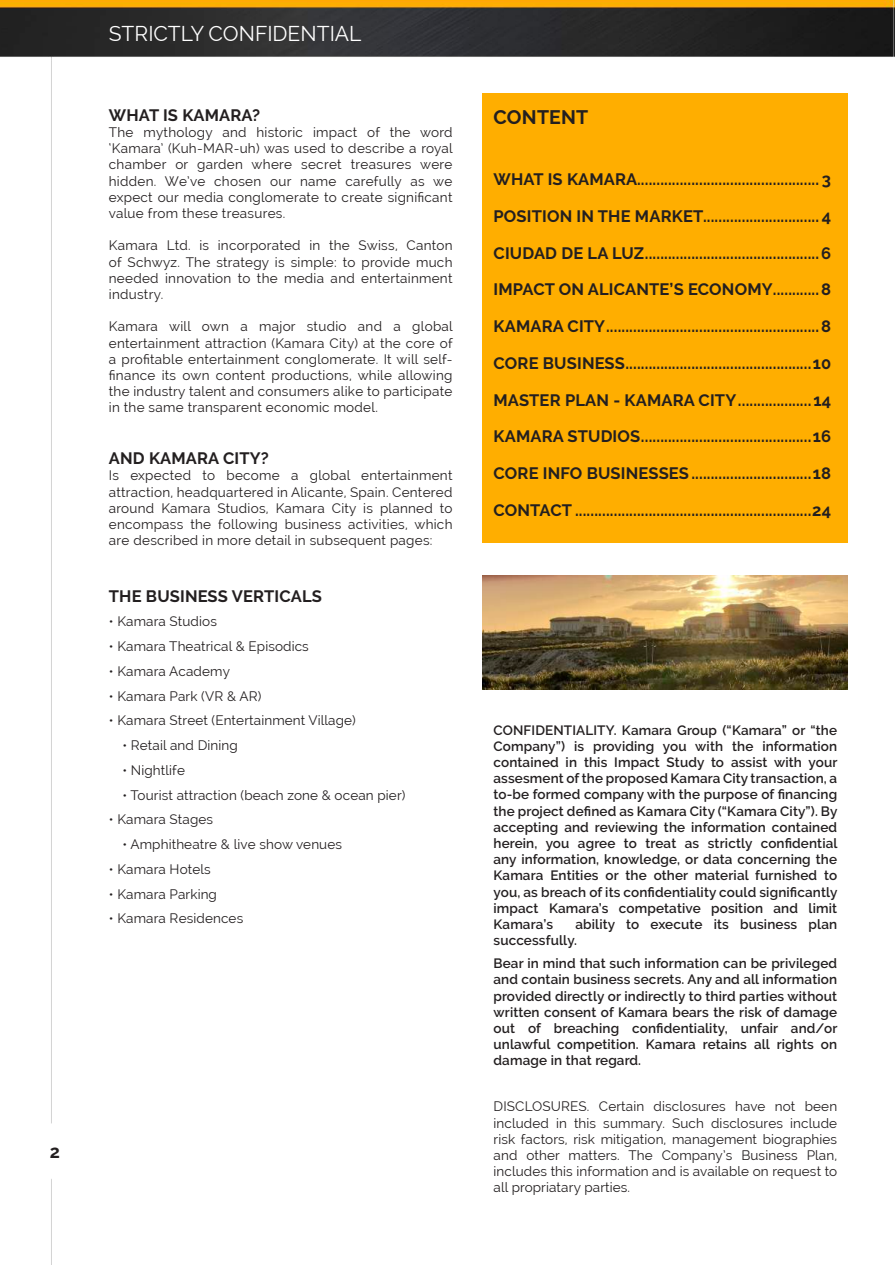
<style>
.page{position:relative;width:895px;height:1265px;background:#fff}
.page>*{position:absolute;margin:0;border:0;box-sizing:border-box;transform-origin:0 0}
.t1{font:21px "Raleway";color:#fff}
.t2{font:700 19.5px "Raleway";letter-spacing:.01em;color:#231f20}
.t3{font:700 18px "Raleway";color:#231f20}
.t4{font:700 16.5px "Raleway";letter-spacing:.01em;color:#231f20}
.t5{font:13.5px/16.2px "Raleway";letter-spacing:.01em;color:#231f20;text-align:justify}
.t6{font:600 13.5px/16.2px "Raleway";letter-spacing:.01em;color:#231f20;text-align:justify}
</style>
<div class="page">
<img style="left:0;top:0;width:895px;height:1265px">
<h3 class="t3" style="left:50px;top:1141px;width:12px">2</h3>
<h1 class="t1" style="left:109px;top:21px;width:254px">STRICTLY CONFIDENTIAL</h1>
<p class="t4" style="left:109px;top:106px;width:153px">WHAT IS KAMARA?</p>
<p class="t5" style="left:109px;top:124px;width:345px">The mythology and historic impact of the word ‘Kamara’ (Kuh-MAR-uh) was used to describe a royal chamber or garden where secret treasures were hidden. We’ve chosen our name carefully as we expect our media conglomerate to create significant value from these treasures.</p>
<p class="t5" style="left:109px;top:237px;width:345px">Kamara Ltd. is incorporated in the Swiss, Canton of Schwyz. The strategy is simple: to provide much needed innovation to the media and entertainment industry.</p>
<p class="t5" style="left:109px;top:318px;width:345px">Kamara will own a major studio and a global entertainment attraction (Kamara City) at the core of a profitable entertainment conglomerate. It will self&shy;finance its own content productions, while allowing the industry talent and consumers alike to participate in the same transparent economic model.</p>
<p class="t4" style="left:109px;top:449px;width:161px">AND KAMARA CITY?</p>
<p class="t5" style="left:109px;top:467px;width:345px">Is expected to become a global entertainment attraction, headquartered in Alicante, Spain. Centered around Kamara Studios, Kamara City is planned to encompass the following business activities, which are described in more detail in subsequent pages:</p>
<p class="t4" style="left:109px;top:586px;width:214px">THE BUSINESS VERTICALS</p>
<p class="t5" style="left:109px;top:613px;width:110px">• Kamara Studios</p>
<p class="t5" style="left:109px;top:638px;width:201px">• Kamara Theatrical &amp; Episodics</p>
<p class="t5" style="left:109px;top:663px;width:123px">• Kamara Academy</p>
<p class="t5" style="left:109px;top:687px;width:154px">• Kamara Park (VR &amp; AR)</p>
<p class="t5" style="left:109px;top:712px;width:248px">• Kamara Street (Entertainment Village)</p>
<p class="t5" style="left:122px;top:737px;width:117px">• Retail and Dining</p>
<p class="t5" style="left:122px;top:762px;width:64px">• Nightlife</p>
<p class="t5" style="left:122px;top:786px;width:284px">• Tourist attraction (beach zone &amp; ocean pier)</p>
<p class="t5" style="left:109px;top:811px;width:106px">• Kamara Stages</p>
<p class="t5" style="left:122px;top:836px;width:221px">• Amphitheatre &amp; live show venues</p>
<p class="t5" style="left:109px;top:861px;width:103px">• Kamara Hotels</p>
<p class="t5" style="left:109px;top:885px;width:110px">• Kamara Parking</p>
<p class="t5" style="left:109px;top:910px;width:136px">• Kamara Residences</p>
<h2 class="t2" style="left:493px;top:106px;width:96px">CONTENT</h2>
<p class="t4" style="left:493px;top:170px;width:339px">WHAT IS KAMARA............................................... 3</p>
<p class="t4" style="left:493px;top:207px;width:339px">POSITION IN THE MARKET.............................. 4</p>
<p class="t4" style="left:493px;top:243px;width:339px">CIUDAD DE LA LUZ.............................................6</p>
<p class="t4" style="left:493px;top:280px;width:339px">IMPACT ON ALICANTE’S ECONOMY............8</p>
<p class="t4" style="left:493px;top:317px;width:339px">KAMARA CITY.......................................................8</p>
<p class="t4" style="left:493px;top:354px;width:339px">CORE BUSINESS................................................10</p>
<p class="t4" style="left:493px;top:390px;width:339px">MASTER PLAN - KAMARA CITY...................14</p>
<p class="t4" style="left:493px;top:427px;width:339px">KAMARA STUDIOS............................................16</p>
<p class="t4" style="left:493px;top:464px;width:339px">CORE INFO BUSINESSES...............................18</p>
<p class="t4" style="left:493px;top:501px;width:339px">CONTACT .............................................................24</p>
<p class="t6" style="left:493px;top:721px;width:345px">CONFIDENTIALITY. Kamara Group (“Kamara” or “the Company”) is providing you with the information contained in this Impact Study to assist with your assesment of the proposed Kamara City transaction, a to-be formed company with the purpose of financing the project defined as Kamara City (“Kamara City”). By accepting and reviewing the information contained herein, you agree to treat as strictly confidential any information, knowledge, or data concerning the Kamara Entities or the other material furnished to you, as breach of its confidentiality could significantly impact Kamara’s competative position and limit Kamara’s</p>
<p class="t6" style="left:493px;top:916px;width:345px;text-indent:82px">ability to execute its business plan successfully.</p>
<p class="t6" style="left:493px;top:955px;width:345px">Bear in mind that such information can be privileged and contain business secrets. Any and all information provided directly or indirectly to third parties without written consent of Kamara bears the risk of damage out of breaching confidentiality, unfair and/or unlawful competition. Kamara retains all rights on damage in that regard.</p>
<p class="t5" style="left:493px;top:1098px;width:345px">DISCLOSURES. Certain disclosures have not been included in this summary. Such disclosures include risk factors, risk mitigation, management biographies and other matters. The Company’s Business Plan, includes this information and is available on request to all propriatary parties.</p>
</div>
